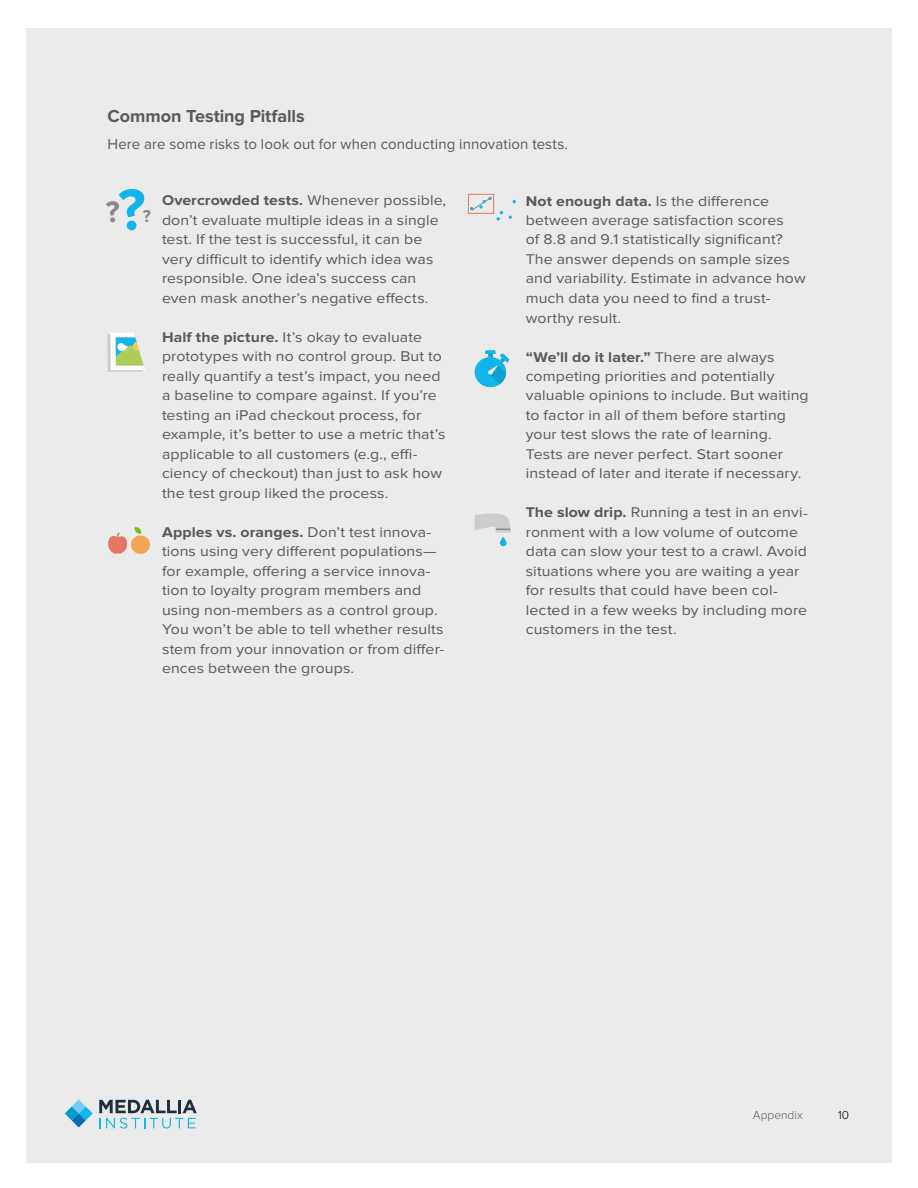
<style>
.page{position:relative;width:918px;height:1188px;background:#fff}
.page>*{position:absolute;margin:0;border:0;box-sizing:border-box;transform-origin:0 0}
.t1{font:700 30.75px "Proxima Nova";color:#888a8c}
.t2{font:700 18px "Proxima Nova";letter-spacing:-.005em;color:#58595b}
.t3{font:700 17.85px "Proxima Nova";color:#888a8c}
.t4{font:15px "Proxima Nova";letter-spacing:.005em;color:#58595b}
.t5{font:14.7px/19.5px "Proxima Nova";letter-spacing:.01em;color:#58595b;scale:1.09 1}
.t6{font:300 12px "Proxima Nova";color:#58595b}
.t7{font:300 12px "Proxima Nova";color:#000}
.s1{font-size:60.15px;color:#12b5eb}
.s2{font-weight:700}
</style>
<div class="page">
<div style="left:26px;top:28px;width:866px;height:1134px;background:#ebebec"></div>
<svg style="left:99px;top:1100px;width:98px;height:29px"></svg>
<svg style="left:65px;top:1099px;width:28px;height:28px"></svg>
<svg style="left:107px;top:333px;width:38px;height:39px"></svg>
<div style="left:131px;top:536px;width:19px;height:18px;background:#f0a654;border-radius:50%"></div>
<svg style="left:134px;top:527px;width:8px;height:7px"></svg>
<svg style="left:108px;top:533px;width:19px;height:21px"></svg>
<svg style="left:500px;top:537px;width:7px;height:9px"></svg>
<svg style="left:475px;top:514px;width:36px;height:18px"></svg>
<div style="left:475px;top:357px;width:31px;height:30px;background:#12b5eb;border-radius:50%"></div>
<svg style="left:485px;top:350px;width:24px;height:34px"></svg>
<div style="left:468px;top:194px;width:26px;height:20px;border:1px solid #e67863"></div>
<svg style="left:470px;top:197px;width:33px;height:24px"></svg>
<p class="t2" style="left:107px;top:106px;width:199px">Common Testing Pitfalls</p>
<p class="t4" style="left:107px;top:135px;width:462px">Here are some risks to look out for when conducting innovation tests.</p>
<h1 class="t1" style="left:106px;top:194px;width:41px">?<span class="s1">?</span></h1>
<p class="t3" style="left:143px;top:206px;width:10px">?</p>
<p class="t5" style="left:162px;top:191px;width:262px"><span class="s2">Overcrowded tests.</span> Whenever possible, don’t evaluate multiple ideas in a single test. If the test is successful, it can be very difficult to identify which idea was responsible. One idea’s success can even mask another’s negative effects.</p>
<p class="t5" style="left:162px;top:328px;width:262px"><span class="s2">Half the picture.</span> It’s okay to evaluate prototypes with no control group. But to really quantify a test’s impact, you need a baseline to compare against. If you’re testing an iPad checkout process, for example, it’s better to use a metric that’s applicable to all customers (e.g., effi&shy;ciency of checkout) than just to ask how the test group liked the process.</p>
<p class="t5" style="left:162px;top:523px;width:261px"><span class="s2">Apples vs. oranges.</span> Don’t test innova&shy;tions using very different populations— for example, offering a service innova&shy;tion to loyalty program members and using non-members as a control group.<br>You won’t be able to tell whether results stem from your innovation or from differ&shy;ences between the groups.</p>
<p class="t5" style="left:526px;top:191px;width:258px"><span class="s2">Not enough data.</span> Is the difference between average satisfaction scores<br>of 8.8 and 9.1 statistically significant?<br>The answer depends on sample sizes and variability. Estimate in advance how much data you need to find a trust&shy;worthy result.</p>
<p class="t5" style="left:526px;top:347px;width:261px"><span class="s2">“We’ll do it later.”</span> There are always competing priorities and potentially valuable opinions to include. But waiting to factor in all of them before starting your test slows the rate of learning.<br>Tests are never perfect. Start sooner instead of later and iterate if necessary.</p>
<p class="t5" style="left:526px;top:503px;width:260px"><span class="s2">The slow drip.</span> Running a test in an envi&shy;ronment with a low volume of outcome data can slow your test to a crawl. Avoid situations where you are waiting a year for results that could have been col&shy;lected in a few weeks by including more customers in the test.</p>
<p class="t6" style="left:753px;top:1108px;width:51px">Appendix</p>
<p class="t7" style="left:838px;top:1108px;width:12px">10</p>
</div>
